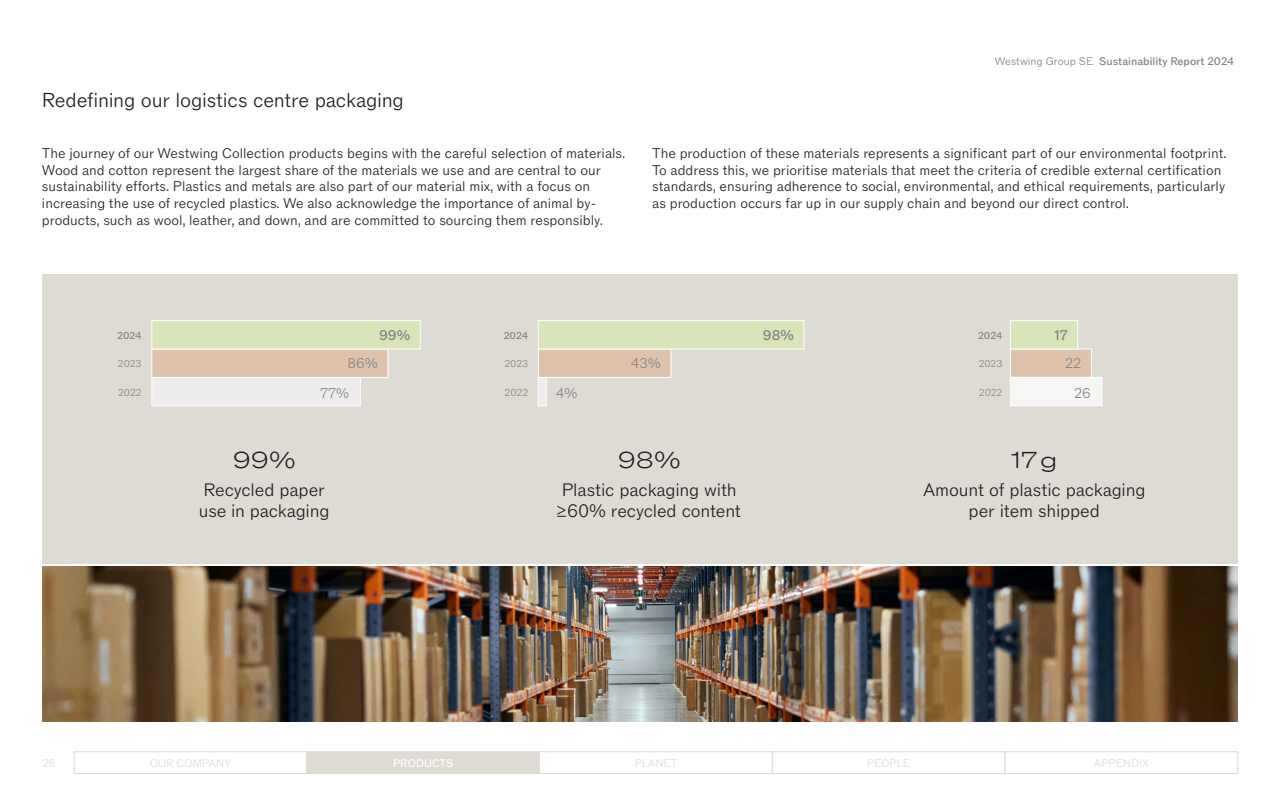
<style>
.page{position:relative;width:1280px;height:800px;background:#fff}
.page>*{position:absolute;margin:0;border:0;box-sizing:border-box;transform-origin:0 0}
.t1{font:300 23px "Westwing ROM Extended";color:#1d1d1f}
.t2{font:300 20.2px "Westwing ROMV2";letter-spacing:-.01em;color:#1d1d1f}
.t3{font:300 18px/21px "Westwing ROM";letter-spacing:-.01em;color:#1d1d1f;text-align:center}
.t4{font:300 14px/16.8px "Westwing ROM";color:#1d1d1f}
.t5{font:300 14px "Westwing ROMV2";color:#818081}
.t6{font:14px "Westwing ROMV2";color:#818081}
.t7{font:11px "Westwing ROMV2";color:#818081}
.t8{font:300 11px "Westwing ROMV2";color:#dedbd4}
.t9{font:11px "Westwing ROMV2";color:#fff}
.t10{font:300 10px "Westwing ROMV2";color:#808082}
.t11{font:10px "Westwing ROMV2";color:#808082}
.s1{font-weight:300}
</style>
<div class="page">
<div style="left:74px;top:751px;width:233px;height:23px;background:#fff;border:1px solid #dedbd4"></div>
<div style="left:307px;top:751px;width:233px;height:23px;background:#dedbd4"></div>
<div style="left:539px;top:751px;width:234px;height:23px;background:#fff;border:1px solid #dedbd4"></div>
<div style="left:772px;top:751px;width:233px;height:23px;background:#fff;border:1px solid #dedbd4"></div>
<div style="left:1005px;top:751px;width:233px;height:23px;background:#fff;border:1px solid #dedbd4"></div>
<img style="left:43px;top:566px;width:1194px;height:155px">
<div style="left:42px;top:274px;width:1195px;height:289px;background:#dedbd4"></div>
<div style="left:151px;top:349px;width:237px;height:29px;background:#dec2ac;border:1px solid #fff"></div>
<div style="left:151px;top:320px;width:270px;height:29px;background:#d9e5b8;border:1px solid #fff"></div>
<div style="left:151px;top:377px;width:210px;height:29px;background:#eeedec;border:1px solid #fff"></div>
<div style="left:538px;top:349px;width:133px;height:29px;background:#dec2ac;border:1px solid #fff"></div>
<div style="left:538px;top:320px;width:266px;height:29px;background:#d9e5b8;border:1px solid #fff"></div>
<div style="left:538px;top:377px;width:9px;height:29px;background:#eeedec;border:1px solid #fff"></div>
<div style="left:1010px;top:349px;width:82px;height:29px;background:#dec2ac;border:1px solid #fff"></div>
<div style="left:1010px;top:377px;width:92px;height:29px;background:#f6f6f4"></div>
<div style="left:1010px;top:320px;width:68px;height:29px;background:#d9e5b8;border:1px solid #fff"></div>
<p class="t7" style="left:995px;top:55px;width:241px"><span class="s1">Westwing Group SE</span> Sustainability Report 2024</p>
<h2 class="t2" style="left:42px;top:88px;width:363px">Redefining our logistics centre packaging</h2>
<p class="t4" style="left:42px;top:145px;width:585px">The journey of our Westwing Collection products begins with the careful selection of materials.<br>Wood and cotton represent the largest share of the materials we use and are central to our sustainability efforts. Plastics and metals are also part of our material mix, with a focus on increasing the use of recycled plastics. We also acknowledge the importance of animal by&shy;products, such as wool, leather, and down, and are committed to sourcing them responsibly.</p>
<p class="t4" style="left:652px;top:145px;width:576px">The production of these materials represents a significant part of our environmental footprint.<br>To address this, we prioritise materials that meet the criteria of credible external certification standards, ensuring adherence to social, environmental, and ethical requirements, particularly as production occurs far up in our supply chain and beyond our direct control.</p>
<p class="t11" style="left:117px;top:329px;width:26px">2024</p>
<p class="t6" style="left:379px;top:327px;width:33px">99%</p>
<p class="t11" style="left:504px;top:329px;width:26px">2024</p>
<p class="t6" style="left:763px;top:327px;width:32px">98%</p>
<p class="t11" style="left:978px;top:329px;width:26px">2024</p>
<p class="t6" style="left:1054px;top:327px;width:15px">17</p>
<p class="t10" style="left:118px;top:357px;width:25px">2023</p>
<p class="t5" style="left:348px;top:355px;width:32px">86%</p>
<p class="t10" style="left:504px;top:357px;width:25px">2023</p>
<p class="t5" style="left:631px;top:355px;width:32px">43%</p>
<p class="t10" style="left:118px;top:386px;width:25px">2022</p>
<p class="t5" style="left:321px;top:385px;width:30px">77%</p>
<p class="t10" style="left:505px;top:386px;width:25px">2022</p>
<p class="t5" style="left:556px;top:385px;width:23px">4%</p>
<p class="t10" style="left:979px;top:357px;width:25px">2023</p>
<p class="t5" style="left:1065px;top:355px;width:18px">22</p>
<p class="t10" style="left:979px;top:386px;width:25px">2022</p>
<p class="t5" style="left:1074px;top:385px;width:18px">26</p>
<h1 class="t1" style="left:233px;top:446px;width:64px">99%</h1>
<p class="t3" style="left:199px;top:479px;width:132px;text-align:left">Recycled paper use in packaging</p>
<h1 class="t1" style="left:618px;top:446px;width:64px">98%</h1>
<p class="t3" style="left:555px;top:479px;width:187px">Plastic packaging with &gt;_60% recycled content</p>
<h1 class="t1" style="left:1011px;top:446px;width:48px">17g</h1>
<p class="t3" style="left:923px;top:479px;width:224px">Amount of plastic packaging per item shipped</p>
<p class="t8" style="left:43px;top:757px;width:15px">26</p>
<p class="t8" style="left:150px;top:757px;width:83px">OUR COMPANY</p>
<p class="t9" style="left:393px;top:757px;width:62px">PRODUCTS</p>
<p class="t8" style="left:635px;top:757px;width:44px">PLANET</p>
<p class="t8" style="left:867px;top:757px;width:44px">PEOPLE</p>
<p class="t8" style="left:1094px;top:757px;width:57px">APPENDIX</p>
</div>
